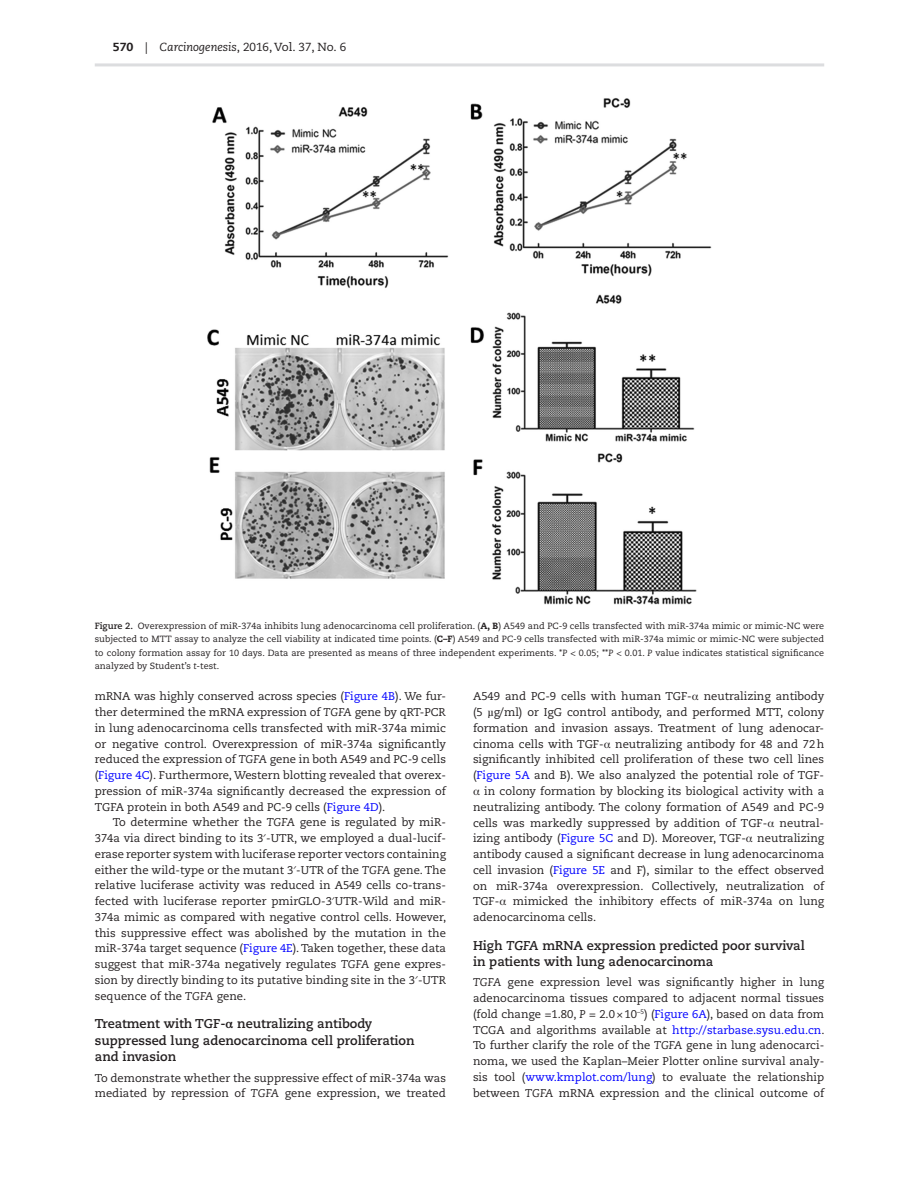
<style>
.page{position:relative;width:919px;height:1187px;background:#fff}
.page>*{position:absolute;margin:0;border:0;box-sizing:border-box;transform-origin:0 0}
.t1{font:700 12.75px/16.5px "Caecilia LT Std";color:#231f20}
.t2{font:11.7px "Caecilia LT Std";color:#231f20}
.t3{font:11.25px/15.8px "Caecilia LT Std";color:#231f20;text-align:justify}
.t4{font:9px/13.5px "Caecilia LT Std";color:#231f20;text-align:justify}
.s1{font-weight:800}
.s2{font-style:italic}
.s3{font-weight:700}
.s4{color:#00f}
.s5{font-family:"Gandhari Unicode"}
</style>
<div class="page">
<hr style="left:95px;top:63px;width:729px;height:3px;background:#dcdddf">
<img style="left:207px;top:98px;width:504px;height:506px">
<p class="t2" style="left:113px;top:41px;width:235px"><span class="s1">570</span> | <span class="s2">Carcinogenesis</span>, 2016, Vol. 37, No. 6</p>
<p class="t4" style="left:95px;top:619px;width:731px"><span class="s3">Figure 2.</span> Overexpression of miR-374a inhibits lung adenocarcinoma cell proliferation. (<span class="s1">A, B</span>) A549 and PC-9 cells transfected with miR-374a mimic or mimic-NC were subjected to MTT assay to analyze the cell viability at indicated time points. (<span class="s1">C–F</span>) A549 and PC-9 cells transfected with miR-374a mimic or mimic-NC were subjected to colony formation assay for 10 days. Data are presented as means of three independent experiments. *<span class="s2">P</span> &lt; 0.05; **<span class="s2">P</span> &lt; 0.01. <span class="s2">P</span> value indicates statistical significance analyzed by Student’s <span class="s2">t</span>-test.</p>
<p class="t3" style="left:95px;top:688px;width:353px">mRNA was highly conserved across species (<span class="s4">Figure 4B</span>). We fur&shy;ther determined the mRNA expression of <span class="s2">TGFA</span> gene by qRT-PCR in lung adenocarcinoma cells transfected with miR-374a mimic or negative control. Overexpression of miR-374a significantly reduced the expression of <span class="s2">TGFA</span> gene in both A549 and PC-9 cells (<span class="s4">Figure 4C</span>). Furthermore, Western blotting revealed that overex&shy;pression of miR-374a significantly decreased the expression of TGFA protein in both A549 and PC-9 cells (<span class="s4">Figure 4D</span>).</p>
<p class="t3" style="left:95px;top:814px;width:353px;text-indent:18px">To determine whether the <span class="s2">TGFA</span> gene is regulated by miR-374a via direct binding to its 3<span class="s5">′</span>-UTR, we employed a dual-lucif&shy;erase reporter system with luciferase reporter vectors containing either the wild-type or the mutant 3<span class="s5">′</span>-UTR of the <span class="s2">TGFA</span> gene. The relative luciferase activity was reduced in A549 cells co-trans&shy;fected with luciferase reporter pmirGLO-3<span class="s5">′</span>UTR-Wild and miR-374a mimic as compared with negative control cells. However, this suppressive effect was abolished by the mutation in the miR-374a target sequence (<span class="s4">Figure 4E</span>). Taken together, these data suggest that miR-374a negatively regulates <span class="s2">TGFA</span> gene expres&shy;sion by directly binding to its putative binding site in the 3<span class="s5">′</span>-UTR sequence of the <span class="s2">TGFA</span> gene.</p>
<p class="t1" style="left:95px;top:1015px;width:321px">Treatment with TGF-<span class="s5">α</span> neutralizing antibody suppressed lung adenocarcinoma cell proliferation and invasion</p>
<p class="t3" style="left:95px;top:1069px;width:352px">To demonstrate whether the suppressive effect of miR-374a was mediated by repression of <span class="s2">TGFA</span> gene expression, we treated</p>
<p class="t3" style="left:473px;top:688px;width:353px">A549 and PC-9 cells with human TGF-<span class="s5">α</span> neutralizing antibody (5 <span class="s5">µ</span>g/ml) or IgG control antibody, and performed MTT, colony formation and invasion assays. Treatment of lung adenocar&shy;cinoma cells with TGF-<span class="s5">α</span> neutralizing antibody for 48 and 72h significantly inhibited cell proliferation of these two cell lines (<span class="s4">Figure 5A</span> and B). We also analyzed the potential role of TGF&shy;<span class="s5">α</span> in colony formation by blocking its biological activity with a neutralizing antibody. The colony formation of A549 and PC-9 cells was markedly suppressed by addition of TGF-<span class="s5">α</span> neutral&shy;izing antibody (<span class="s4">Figure 5C</span> and D). Moreover, TGF-<span class="s5">α</span> neutralizing antibody caused a significant decrease in lung adenocarcinoma cell invasion (<span class="s4">Figure 5E</span> and F), similar to the effect observed on miR-374a overexpression. Collectively, neutralization of TGF-<span class="s5">α</span> mimicked the inhibitory effects of miR-374a on lung adenocarcinoma cells.</p>
<p class="t1" style="left:473px;top:937px;width:333px">High <span class="s2">TGFA</span> mRNA expression predicted poor survival in patients with lung adenocarcinoma</p>
<p class="t3" style="left:473px;top:974px;width:353px"><span class="s2">TGFA</span> gene expression level was significantly higher in lung adenocarcinoma tissues compared to adjacent normal tissues (fold change =1.80, <span class="s2">P</span> = 2.0×10<sup>–5</sup>) (<span class="s4">Figure 6A</span>), based on data from TCGA and algorithms available at <span class="s4">http://starbase.sysu.edu.cn</span>.<br>To further clarify the role of the <span class="s2">TGFA</span> gene in lung adenocarci&shy;noma, we used the Kaplan–Meier Plotter online survival analy&shy;sis tool (<span class="s4">www.kmplot.com/lung</span>) to evaluate the relationship between <span class="s2">TGFA</span> mRNA expression and the clinical outcome of</p>
</div>
